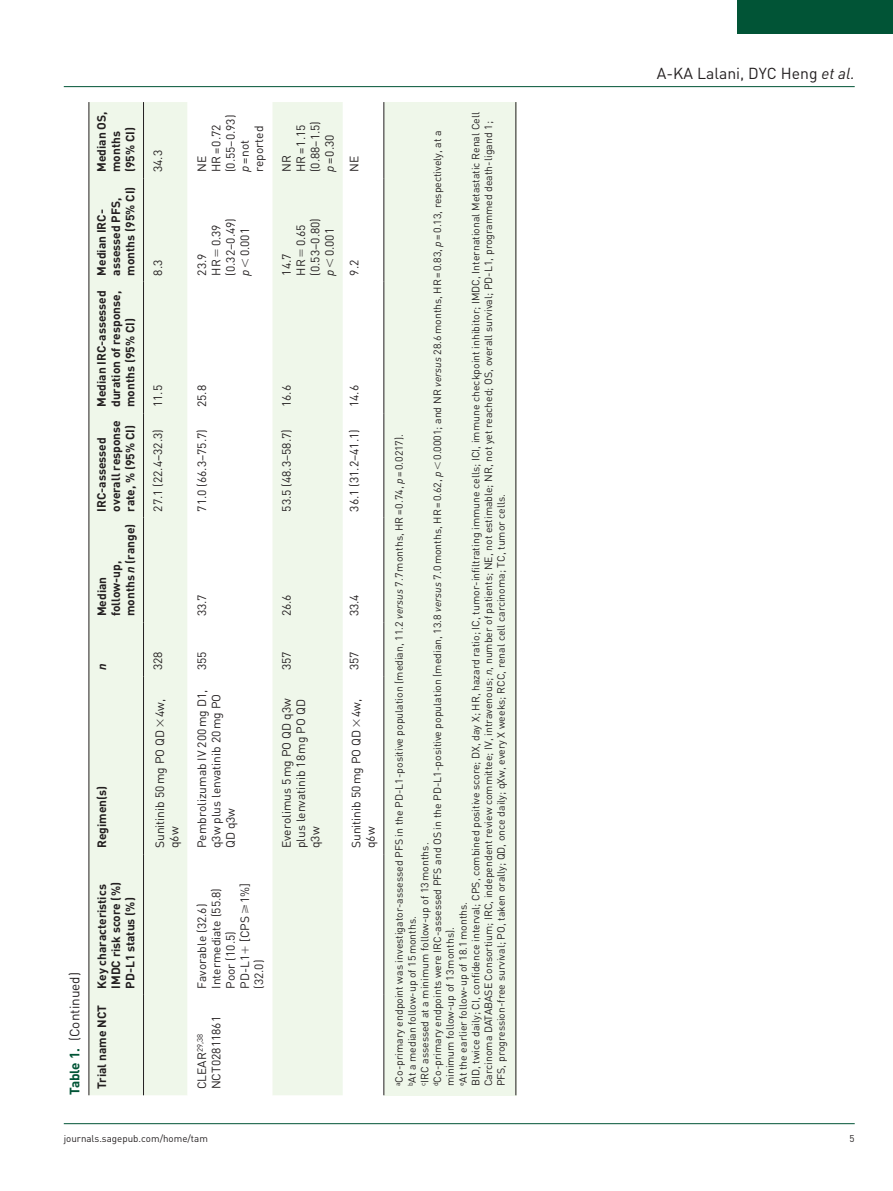
<style>
.page{position:relative;width:893px;height:1191px;background:#fff}
.page>*{position:absolute;margin:0;border:0;box-sizing:border-box;transform-origin:0 0}
.t1{font:15.75px "DIN";color:#231f20}
.t2{font:13.5px "DIN";color:#231f20}
.t3{font:12px/14.2px "DIN";color:#231f20}
.t4{font:700 12px/14.2px "DIN";color:#231f20}
.t5{font:italic 700 12px "DIN";color:#231f20}
.t6{font:10.5px/12.8px "DIN";color:#231f20}
.t7{font:9.75px "DIN";color:#231f20}
.s1{font-style:italic}
.s2{font-weight:700;color:#015436}
</style>
<div class="page">
<hr style="left:64px;top:86px;width:791px;height:1px;background:#015436">
<hr style="left:64px;top:1123px;width:791px;height:1px;background:#015436">
<div style="left:738px;top:0;width:155px;height:34px;background:#015436"></div>
<div style="left:384px;top:102px;width:132px;height:993px;background:#eff7ea"></div>
<hr style="left:515px;top:102px;width:1px;height:993px;background:#231f20">
<div style="left:90px;top:102px;width:53px;height:993px;background:#eff7ea"></div>
<div style="left:144px;top:102px;width:43px;height:993px;background:#eff7ea"></div>
<div style="left:272px;top:102px;width:71px;height:993px;background:#eff7ea"></div>
<hr style="left:143px;top:995px;width:1px;height:100px;background:#231f20">
<hr style="left:143px;top:854px;width:1px;height:141px;background:#231f20">
<hr style="left:143px;top:676px;width:1px;height:178px;background:#231f20">
<hr style="left:143px;top:622px;width:1px;height:54px;background:#231f20">
<hr style="left:143px;top:518px;width:1px;height:104px;background:#231f20">
<hr style="left:143px;top:413px;width:1px;height:105px;background:#231f20">
<hr style="left:143px;top:282px;width:1px;height:131px;background:#231f20">
<hr style="left:143px;top:178px;width:1px;height:104px;background:#231f20">
<hr style="left:143px;top:102px;width:1px;height:76px;background:#231f20">
<hr style="left:383px;top:995px;width:1px;height:100px;background:#231f20">
<hr style="left:383px;top:854px;width:1px;height:141px;background:#231f20">
<hr style="left:383px;top:676px;width:1px;height:178px;background:#231f20">
<hr style="left:383px;top:622px;width:1px;height:54px;background:#231f20">
<hr style="left:383px;top:518px;width:1px;height:104px;background:#231f20">
<hr style="left:383px;top:413px;width:1px;height:105px;background:#231f20">
<hr style="left:383px;top:282px;width:1px;height:131px;background:#231f20">
<hr style="left:383px;top:178px;width:1px;height:104px;background:#231f20">
<hr style="left:383px;top:102px;width:1px;height:76px;background:#231f20">
<hr style="left:89px;top:102px;width:1px;height:993px;background:#231f20">
<svg style="left:157px;top:720px;width:7px;height:7px"></svg>
<svg style="left:300px;top:249px;width:3px;height:7px"></svg>
<svg style="left:326px;top:259px;width:7px;height:8px"></svg>
<p class="t4" style="left:94px;top:172px;width:62px;rotate:-90deg">Median OS, months (95% CI)</p>
<p class="t4" style="left:94px;top:276px;width:90px;rotate:-90deg">Median IRC&shy;assessed PFS, months (95% CI)</p>
<p class="t4" style="left:94px;top:407px;width:118px;text-align:justify;rotate:-90deg">Median IRC-assessed duration of response, months (95% CI)</p>
<p class="t4" style="left:94px;top:512px;width:93px;rotate:-90deg">IRC-assessed overall response rate, % (95% CI)</p>
<p class="t4" style="left:94px;top:616px;width:94px;rotate:-90deg">Median follow-up, months <span class="s1">n</span> (range)</p>
<p class="t5" style="left:94px;top:670px;width:8px;rotate:-90deg">n</p>
<p class="t2" style="left:66px;top:1095px;width:125px;rotate:-90deg"><span class="s2">Table 1.</span> (Continued)</p>
<p class="t4" style="left:94px;top:848px;width:64px;rotate:-90deg">Regimen(s)</p>
<p class="t4" style="left:94px;top:989px;width:108px;rotate:-90deg">Key characteristics<br>IMDC risk score (%)<br>PD-L1 status (%)</p>
<p class="t4" style="left:94px;top:1089px;width:85px;rotate:-90deg">Trial name NCT</p>
<p class="t3" style="left:151px;top:172px;width:24px;rotate:-90deg">34.3</p>
<p class="t3" style="left:151px;top:276px;width:17px;rotate:-90deg">8.3</p>
<p class="t3" style="left:195px;top:172px;width:59px;rotate:-90deg">NE<br>HR=0.72 (0.55–0.93) <span class="s1">p</span>=not reported</p>
<p class="t3" style="left:279px;top:172px;width:53px;rotate:-90deg">NR<br>HR=1.15 (0.88–1.5) <span class="s1">p</span>=0.30</p>
<p class="t3" style="left:347px;top:172px;width:17px;rotate:-90deg">NE</p>
<p class="t3" style="left:195px;top:276px;width:59px;rotate:-90deg">23.9<br>HR 0.39 (0.32–0.49) <span class="s1">p</span> 0.001</p>
<p class="t3" style="left:279px;top:276px;width:59px;rotate:-90deg">14.7<br>HR 0.65 (0.53–0.80) <span class="s1">p</span> 0.001</p>
<p class="t3" style="left:347px;top:276px;width:17px;rotate:-90deg">9.2</p>
<p class="t3" style="left:151px;top:407px;width:24px;rotate:-90deg">11.5</p>
<p class="t3" style="left:151px;top:512px;width:84px;rotate:-90deg">27.1 (22.4–32.3)</p>
<p class="t3" style="left:195px;top:407px;width:24px;rotate:-90deg">25.8</p>
<p class="t3" style="left:195px;top:512px;width:84px;rotate:-90deg">71.0 (66.3–75.7)</p>
<p class="t3" style="left:279px;top:407px;width:24px;rotate:-90deg">16.6</p>
<p class="t3" style="left:279px;top:512px;width:84px;rotate:-90deg">53.5 (48.3–58.7)</p>
<p class="t3" style="left:347px;top:407px;width:24px;rotate:-90deg">14.6</p>
<p class="t3" style="left:347px;top:512px;width:84px;rotate:-90deg">36.1 (31.2–41.1)</p>
<p class="t3" style="left:151px;top:670px;width:20px;rotate:-90deg">328</p>
<p class="t3" style="left:153px;top:848px;width:151px;rotate:-90deg">Sunitinib 50mg PO QD 4w, q6w</p>
<p class="t3" style="left:195px;top:616px;width:24px;rotate:-90deg">33.7</p>
<p class="t3" style="left:195px;top:670px;width:20px;rotate:-90deg">355</p>
<p class="t3" style="left:195px;top:848px;width:160px;rotate:-90deg">Pembrolizumab IV 200mg D1, q3w plus lenvatinib 20mg PO<br>QD q3w</p>
<p class="t3" style="left:195px;top:989px;width:107px;rotate:-90deg">Favorable (32.6)<br>Intermediate (55.8)<br>Poor (10.5)<br>PD-L1 [CPS⩾1%] (32.0)</p>
<p class="t3" style="left:194px;top:1089px;width:75px;rotate:-90deg">CLEAR<sup>29,38<br></sup>NCT02811861</p>
<p class="t3" style="left:279px;top:616px;width:24px;rotate:-90deg">26.6</p>
<p class="t3" style="left:279px;top:670px;width:20px;rotate:-90deg">357</p>
<p class="t3" style="left:279px;top:848px;width:151px;text-align:justify;rotate:-90deg">Everolimus 5mg PO QD q3w plus lenvatinib 18mg PO QD q3w</p>
<p class="t3" style="left:347px;top:616px;width:24px;rotate:-90deg">33.4</p>
<p class="t3" style="left:347px;top:670px;width:20px;rotate:-90deg">357</p>
<p class="t3" style="left:349px;top:848px;width:151px;rotate:-90deg">Sunitinib 50mg PO QD 4w, q6w</p>
<p class="t6" style="left:393px;top:1086px;width:976px;rotate:-90deg"><sup>a</sup>Co-primary endpoint was investigator-assessed PFS in the PD-L1-positive population (median, 11.2 <span class="s1">versus</span> 7.7months, HR=0.74, <span class="s1">p</span>=0.0217).<br><sup>b</sup>At a median follow-up of 15months.<br><sup>c</sup>IRC assessed at a minimum follow-up of 13months.<br><sup>d</sup>Co-primary endpoints were IRC-assessed PFS and OS in the PD-L1-positive population (median, 13.8 <span class="s1">versus</span> 7.0months, HR=0.62, <span class="s1">p</span> 0.0001; and NR <span class="s1">versus</span> 28.6months, HR=0.83, <span class="s1">p</span>=0.13, respectively, at a minimum follow-up of 13months).<br><sup>e</sup>At the earlier follow-up of 18.1months.<br>BID, twice daily; CI, confidence interval; CPS, combined positive score; DX, day X; HR, hazard ratio; IC, tumor-infiltrating immune cells; ICI, immune checkpoint inhibitor; IMDC, International Metastatic Renal Cell Carcinoma DATABASE Consortium; IRC, independent review committee; IV, intravenous; <span class="s1">n</span>, number of patients; NE, not estimable; NR, not yet reached; OS, overall survival; PD-L1, programmed death-ligand 1; PFS, progression-free survival; PO, taken orally; QD, once daily; qXw, every X weeks; RCC, renal cell carcinoma; TC, tumor cells.</p>
<h1 class="t1" style="left:657px;top:63px;width:199px">A-KA Lalani, DYC Heng <span class="s1">et al.</span></h1>
<p class="t7" style="left:64px;top:1132px;width:146px">journals.sagepub.com/home/tam</p>
<p class="t7" style="left:850px;top:1132px;width:7px">5</p>
</div>
